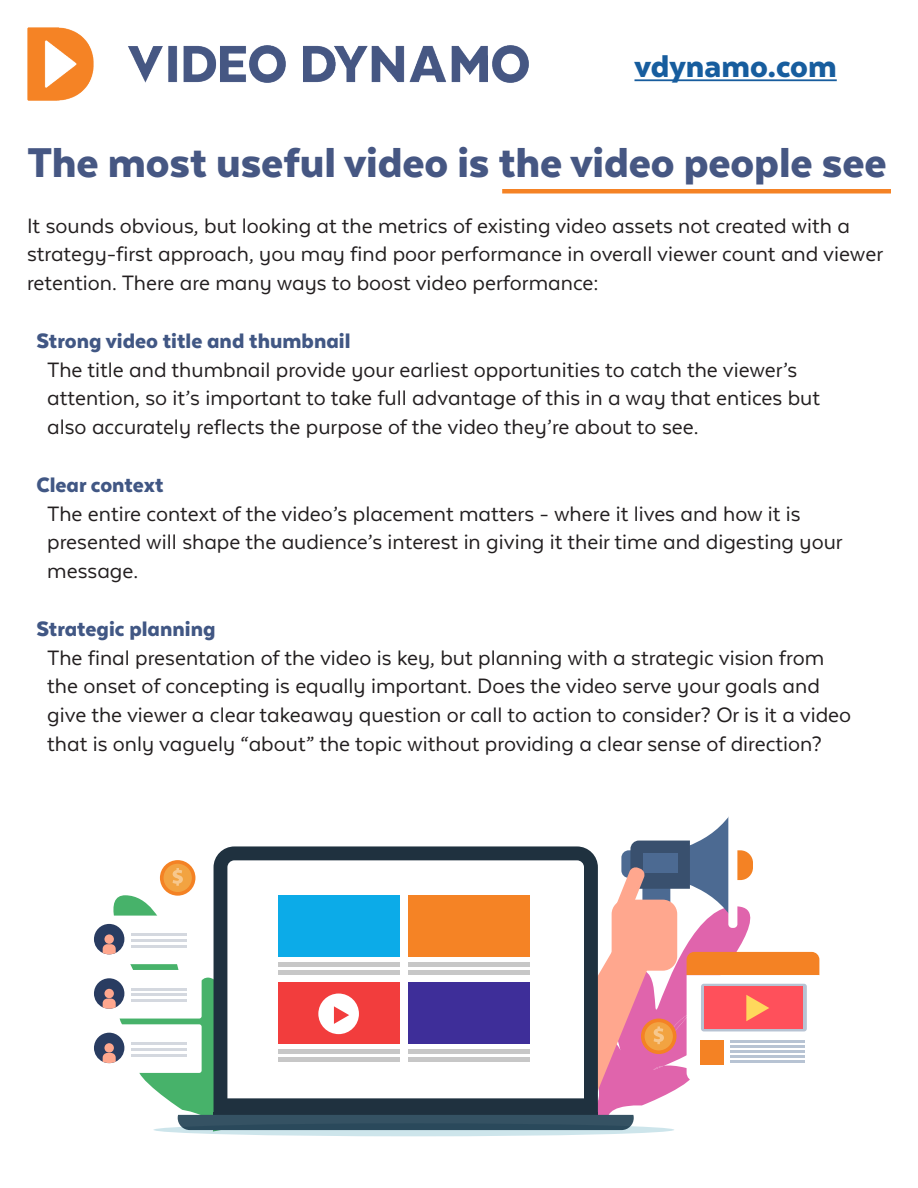
<style>
.page{position:relative;width:918px;height:1188px;background:#fff}
.page>*{position:absolute;margin:0;border:0;box-sizing:border-box;transform-origin:0 0}
.t1{font:900 48px "Texta";letter-spacing:-.005em;color:#465783}
.t2{font:900 36px "Texta";color:#175d9e}
.t3{font:24px/28.8px "Texta Alt";color:#231f20}
.s1{font-weight:900;color:#415784}
</style>
<div class="page">
<img style="left:27px;top:27px;width:501px;height:73px">
<hr style="left:634px;top:79px;width:203px;height:2px;background:#175d9e">
<div style="left:502px;top:189px;width:389px;height:5px;background:#f58325"></div>
<div style="left:153px;top:1123px;width:521px;height:13px;background:#cde5eb;border-radius:50%"></div>
<svg style="left:94px;top:816px;width:725px;height:316px"></svg>
<p class="t2" style="left:634px;top:47px;width:204px">vdynamo.com</p>
<p class="t1" style="left:27px;top:137px;width:861px">The most useful video is the video people see</p>
<p class="t3" style="left:27px;top:211px;width:858px">It sounds obvious, but looking at the metrics of existing video assets not created with a strategy-first approach, you may find poor performance in overall viewer count and viewer retention. There are many ways to boost video performance:</p>
<p class="t3" style="left:47px;top:326px;width:774px;text-indent:-11px"><span class="s1">Strong video title and thumbnail<br></span>The title and thumbnail provide your earliest opportunities to catch the viewer’s attention, so it’s important to take full advantage of this in a way that entices but also accurately reflects the purpose of the video they’re about to see.</p>
<p class="t3" style="left:47px;top:470px;width:797px;text-indent:-11px"><span class="s1">Clear context<br></span>The entire context of the video’s placement matters - where it lives and how it is presented will shape the audience’s interest in giving it their time and digesting your message.</p>
<p class="t3" style="left:47px;top:614px;width:806px;text-indent:-11px"><span class="s1">Strategic planning<br></span>The final presentation of the video is key, but planning with a strategic vision from the onset of concepting is equally important. Does the video serve your goals and give the viewer a clear takeaway question or call to action to consider? Or is it a video that is only vaguely “about” the topic without providing a clear sense of direction?</p>
</div>
